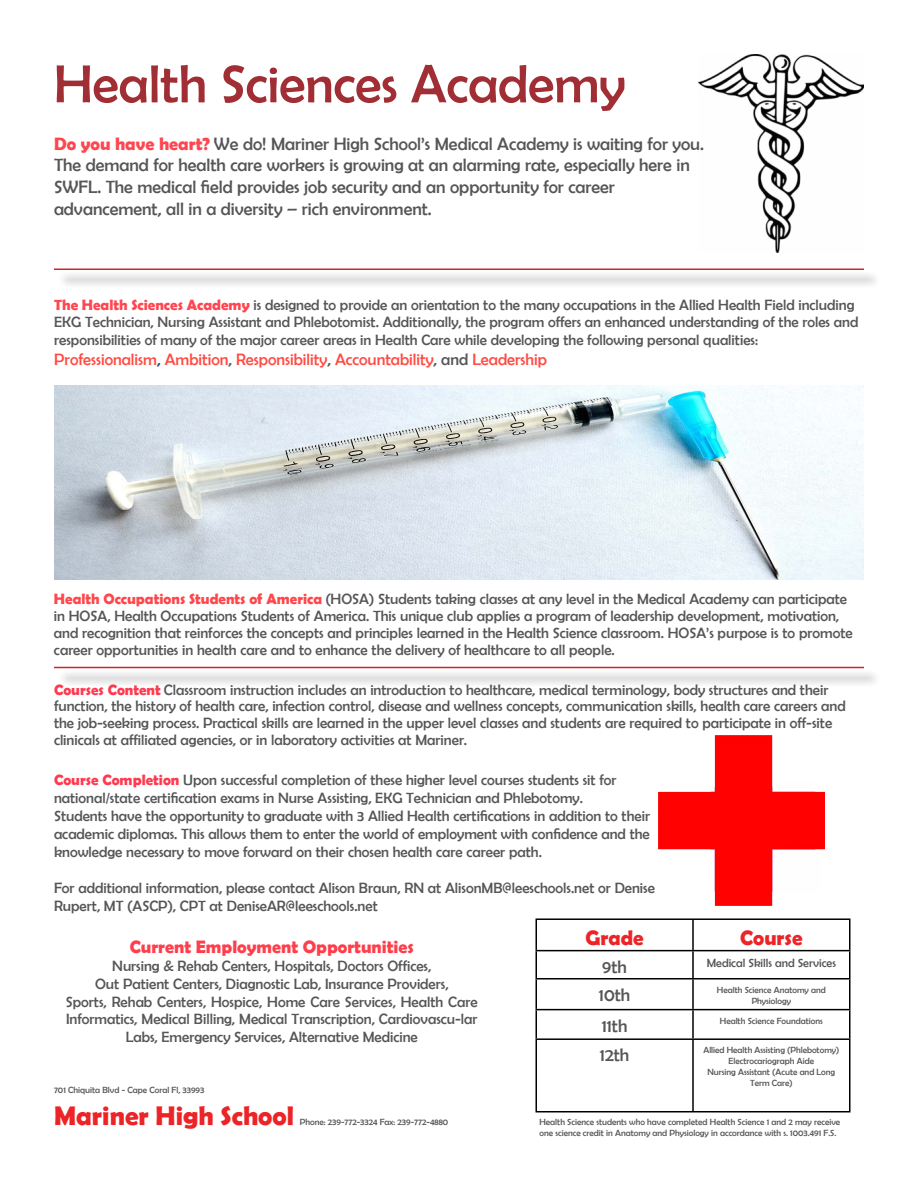
<style>
.page{position:relative;width:918px;height:1188px;background:#fff}
.page>*{position:absolute;margin:0;border:0;box-sizing:border-box;transform-origin:0 0}
.t1{font:54px "Berlin Sans FB";color:#a12e35}
.t2{font:700 27px "Berlin Sans FB Demi";color:#ec2427}
.t3{font:700 21px "Berlin Sans FB Demi";color:#ec2427}
.t4{font:18px/21.6px "Berlin Sans FB";color:#565659}
.t5{font:700 18px "Berlin Sans FB Demi";color:#ff3e4b}
.t6{font:16.5px "Berlin Sans FB";color:#ff4b43}
.t7{font:15px/16.8px "Berlin Sans FB";color:#565659}
.t8{font:12px "Berlin Sans FB";color:#565659}
.t9{font:9px/10.8px "Berlin Sans FB";color:#565659;text-align:center}
.s1{font-family:"Berlin Sans FB Demi";font-weight:700;color:#ff4650}
.s2{color:#25408f}
.s3{color:#565659}
.s4{font-family:"Berlin Sans FB Demi";font-weight:700;color:#ff464b}
.s5{font-family:"Berlin Sans FB Demi";font-weight:700;color:#ff3950}
</style>
<div class="page">
<img style="left:698px;top:54px;width:166px;height:199px">
<div style="left:57px;top:271px;width:825px;height:18px;background:#000;opacity:.75"></div>
<hr style="left:54px;top:268px;width:810px;height:2px;background:#d2232a">
<img style="left:659px;top:736px;width:165px;height:169px">
<div style="left:57px;top:669px;width:825px;height:18px;background:#000;opacity:.75"></div>
<hr style="left:54px;top:667px;width:810px;height:1px;background:#d2232a">
<hr style="left:536px;top:918px;width:157px;height:2px;background:#000">
<hr style="left:536px;top:920px;width:1px;height:30px;background:#000">
<hr style="left:693px;top:918px;width:157px;height:2px;background:#000">
<hr style="left:692px;top:920px;width:2px;height:30px;background:#000">
<hr style="left:849px;top:920px;width:1px;height:30px;background:#000">
<hr style="left:536px;top:950px;width:157px;height:1px;background:#000">
<hr style="left:693px;top:950px;width:157px;height:1px;background:#000">
<hr style="left:692px;top:951px;width:2px;height:27px;background:#000">
<hr style="left:536px;top:978px;width:157px;height:2px;background:#000">
<hr style="left:693px;top:978px;width:157px;height:2px;background:#000">
<hr style="left:692px;top:980px;width:2px;height:29px;background:#000">
<hr style="left:536px;top:1009px;width:157px;height:1px;background:#000">
<svg style="left:536px;top:951px;width:1px;height:87px"></svg>
<hr style="left:693px;top:1009px;width:157px;height:1px;background:#000">
<hr style="left:692px;top:1010px;width:2px;height:28px;background:#000">
<svg style="left:849px;top:951px;width:1px;height:87px"></svg>
<hr style="left:536px;top:1038px;width:157px;height:2px;background:#000">
<hr style="left:536px;top:1040px;width:1px;height:71px;background:#000">
<hr style="left:693px;top:1038px;width:157px;height:2px;background:#000">
<hr style="left:692px;top:1040px;width:2px;height:71px;background:#000">
<hr style="left:849px;top:1040px;width:1px;height:71px;background:#000">
<hr style="left:536px;top:1111px;width:157px;height:1px;background:#000">
<hr style="left:693px;top:1111px;width:157px;height:1px;background:#000">
<img style="left:54px;top:386px;width:810px;height:194px">
<h1 class="t1" style="left:54px;top:54px;width:573px">Health Sciences Academy</h1>
<p class="t4" style="left:54px;top:133px;width:652px"><span class="s1">Do you have heart?</span> We do! Mariner High School’s Medical Academy is waiting for you.<br>The demand for health care workers is growing at an alarming rate, especially here in SWFL. The medical field provides job security and an opportunity for career advancement, all in a diversity – rich environment.</p>
<p class="t7" style="left:54px;top:296px;width:806px;line-height:17.9px"><span class="s1">The Health Sciences Academy</span> is designed to provide an orientation to the many occupations in the Allied Health Field including<br>EKG Technician, Nursing Assistant and Phlebotomist. Additionally, the program offers an enhanced understanding of the roles and responsibilities of many of the major career areas in Health Care while developing the following personal qualities:</p>
<p class="t6" style="left:54px;top:350px;width:494px">Professionalism<span class="s2">,</span> Ambition<span class="s3">,</span> Responsibility<span class="s3">,</span> Accountability<span class="s3">, and</span> Leadership</p>
<p class="t7" style="left:54px;top:591px;width:800px"><span class="s4">Health Occupations Students of America</span> (HOSA) Students taking classes at any level in the Medical Academy can participate in HOSA, Health Occupations Students of America. This unique club applies a program of leadership development, motivation, and recognition that reinforces the concepts and principles learned in the Health Science classroom. HOSA’s purpose is to promote career opportunities in health care and to enhance the delivery of healthcare to all people.</p>
<p class="t7" style="left:54px;top:681px;width:793px"><span class="s5">Courses Content</span> Classroom instruction includes an introduction to healthcare, medical terminology, body structures and their function, the history of health care, infection control, disease and wellness concepts, communication skills, health care careers and the job-seeking process. Practical skills are learned in the upper level classes and students are required to participate in off-site clinicals at affiliated agencies, or in laboratory activities at Mariner.</p>
<p class="t7" style="left:54px;top:771px;width:598px;line-height:18px"><span class="s5">Course Completion</span> Upon successful completion of these higher level courses students sit for national/state certification exams in Nurse Assisting, EKG Technician and Phlebotomy.<br>Students have the opportunity to graduate with 3 Allied Health certifications in addition to their academic diplomas. This allows them to enter the world of employment with confidence and the knowledge necessary to move forward on their chosen health care career path.</p>
<p class="t7" style="left:54px;top:879px;width:602px;line-height:18px">For additional information, please contact Alison Braun, RN at AlisonMB@leeschools.net or Denise<br>Rupert, MT (ASCP), CPT at DeniseAR@leeschools.net</p>
<p class="t5" style="left:130px;top:936px;width:286px">Current Employment Opportunities</p>
<p class="t7" style="left:66px;top:957px;width:413px;line-height:17.7px;text-align:center">Nursing &amp; Rehab Centers, Hospitals, Doctors Offices,<br>Out Patient Centers, Diagnostic Lab, Insurance Providers,<br>Sports, Rehab Centers, Hospice, Home Care Services, Health Care Informatics, Medical Billing, Medical Transcription, Cardiovascu-lar Labs, Emergency Services, Alternative Medicine</p>
<h3 class="t3" style="left:586px;top:925px;width:60px">Grade</h3>
<h3 class="t3" style="left:740px;top:925px;width:64px">Course</h3>
<p class="t4" style="left:602px;top:956px;width:26px">9th</p>
<p class="t8" style="left:707px;top:957px;width:131px">Medical Skills and Services</p>
<p class="t4" style="left:599px;top:984px;width:33px">10th</p>
<p class="t9" style="left:717px;top:984px;width:110px">Health Science Anatomy and<br>Physiology</p>
<p class="t4" style="left:602px;top:1015px;width:27px">11th</p>
<p class="t9" style="left:720px;top:1015px;width:104px">Health Science Foundations</p>
<p class="t4" style="left:600px;top:1044px;width:31px">12th</p>
<p class="t9" style="left:703px;top:1045px;width:137px">Allied Health Assisting (Phlebotomy)<br>Electrocariograph Aide<br>Nursing Assistant (Acute and Long<br>Term Care)</p>
<p class="t9" style="left:54px;top:1084px;width:152px">701 Chiquita Blvd - Cape Coral Fl, 33993</p>
<h2 class="t2" style="left:54px;top:1100px;width:242px">Mariner High School</h2>
<p class="t9" style="left:300px;top:1116px;width:150px">Phone: 239-772-3324 Fax: 239-772-4880</p>
<p class="t9" style="left:540px;top:1117px;width:302px;text-align:left">Health Science students who have completed Health Science 1 and 2 may receive one science credit in Anatomy and Physiology in accordance with s. 1003.491 F.S.</p>
</div>
